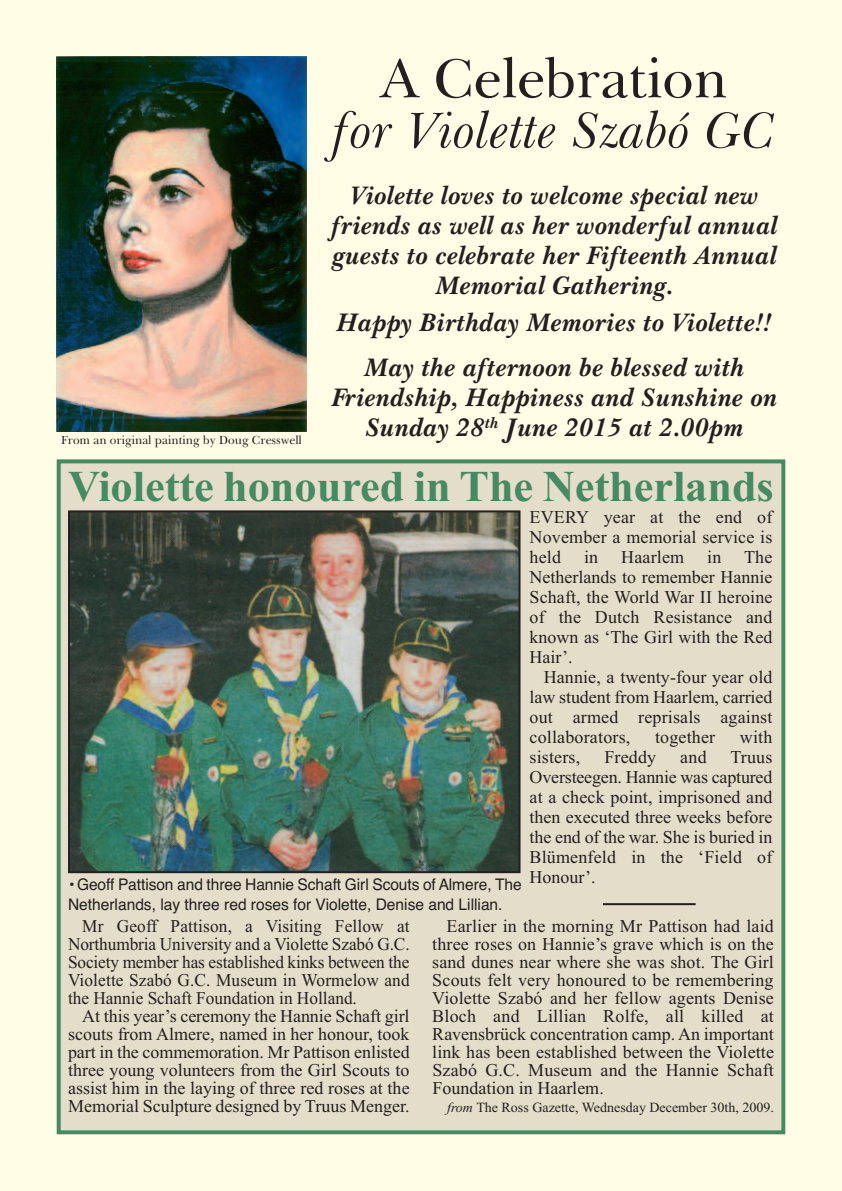
<style>
.page{position:relative;width:842px;height:1191px;background:#fffde5}
.page>*{position:absolute;margin:0;border:0;box-sizing:border-box;transform-origin:0 0}
.t1{font:56.4px "Baskerville BT";color:#231f20}
.t2{font:italic 51.8px "Baskerville BT";color:#231f20}
.t3{font:700 44px "Times New Roman";color:#468a61}
.t4{font:italic 700 26px/30px "Baskerville BT";color:#231f20;text-align:center}
.t5{font:18px/20px "Times New Roman";letter-spacing:.01em;color:#231f20;text-align:justify}
.t6{font:18px/18px "Times New Roman";letter-spacing:.01em;color:#231f20;text-align:justify;scale:.96 1}
.t7{font:16px/19.2px "Helvetica";letter-spacing:-.005em;color:#231f20}
.t8{font:14px "Times New Roman";color:#231f20}
.t9{font:12px "Baskerville BT";color:#231f20}
.s1{font-style:italic}
</style>
<div class="page">
<img style="left:57px;top:57px;width:249px;height:374px">
<div style="left:61px;top:463px;width:720px;height:667px;background:#e4ddc9"></div>
<div style="left:57px;top:459px;width:728px;height:675px;border:4px solid #468a61"></div>
<img style="left:71px;top:513px;width:446px;height:357px">
<div style="left:68px;top:510px;width:452px;height:363px;border:2px solid #231f20"></div>
<hr style="left:603px;top:903px;width:93px;height:2px;background:#231f20">
<p class="t9" style="left:61px;top:436px;width:242px">From an original painting by Doug Cresswell</p>
<h1 class="t1" style="left:381px;top:57px;width:349px">A Celebration</h1>
<h2 class="t2" style="left:333px;top:111px;width:444px">for Violette Szabó GC</h2>
<h3 class="t4" style="left:332px;top:184px;width:448px">Violette loves to welcome special new friends as well as her wonderful annual guests to celebrate her Fifteenth Annual Memorial Gathering.</h3>
<h3 class="t4" style="left:337px;top:303px;width:437px;line-height:44.6px">Happy Birthday Memories to Violette!!<br>May the afternoon be blessed with</h3>
<h3 class="t4" style="left:332px;top:385px;width:447px">Friendship, Happiness and Sunshine on<br>Sunday 28<sup>th</sup> June 2015 at 2.00pm</h3>
<h3 class="t3" style="left:68px;top:459px;width:707px">Violette honoured in The Netherlands</h3>
<p class="t7" style="left:68px;top:875px;width:455px">• Geoff Pattison and three Hannie Schaft Girl Scouts of Almere, The<br>Netherlands, lay three red roses for Violette, Denise and Lillian.</p>
<p class="t5" style="left:530px;top:507px;width:244px">EVERY year at the end of November a memorial service is held</p>
<p class="t5" style="left:529px;top:547px;width:244px;text-indent:215px">The Netherlands to remember Hannie Schaft, the World War II heroine of the Dutch Resistance and known as ‘The Girl with the Red Hair’.</p>
<p class="t5" style="left:530px;top:667px;width:244px;text-indent:14px">Hannie, a twenty-four year old law student from Haarlem, carried out armed reprisals against collaborators,</p>
<p class="t5" style="left:584px;top:547px;width:16px">in</p>
<p class="t5" style="left:621px;top:547px;width:65px">Haarlem</p>
<p class="t5" style="left:707px;top:547px;width:16px">in</p>
<p class="t5" style="left:655px;top:727px;width:62px">together</p>
<p class="t5" style="left:740px;top:727px;width:34px">with</p>
<p class="t5" style="left:529px;top:747px;width:52px">sisters,</p>
<p class="t5" style="left:604px;top:747px;width:53px">Freddy</p>
<p class="t5" style="left:680px;top:747px;width:28px">and</p>
<p class="t5" style="left:529px;top:747px;width:244px;text-indent:201px">Truus Oversteegen. Hannie was captured at a check point, imprisoned and then executed three weeks before the end of the war. She is buried in Blümenfeld in the ‘Field of Honour’.</p>
<p class="t6" style="left:68px;top:916px;width:357px;text-indent:14px">Mr Geoff Pattison, a Visiting Fellow at Northumbria University and a Violette Szabó G.C.<br>Society member has established kinks between the Violette Szabó G.C. Museum in Wormelow and the Hannie Schaft Foundation in Holland.</p>
<p class="t5" style="left:68px;top:1006px;width:343px;line-height:18px;text-indent:14px">At this year’s ceremony the Hannie Schaft girl scouts from Almere, named in her honour, took part in the commemoration. Mr Pattison enlisted three young volunteers from the Girl Scouts to assist him in the laying of three red roses at the Memorial Sculpture designed by Truus Menger.</p>
<p class="t5" style="left:432px;top:916px;width:343px;line-height:18px;text-indent:14px">Earlier in the morning Mr Pattison had laid three roses on Hannie’s grave which is on the sand dunes near where she was shot. The Girl Scouts felt very honoured to be remembering Violette Szabó and her fellow agents Denise Bloch and Lillian Rolfe, all killed at Ravensbrück concentration camp. An important link has been established between the Violette Szabó G.C. Museum and the Hannie Schaft Foundation in Haarlem.</p>
<p class="t8" style="left:447px;top:1099px;width:328px"><span class="s1">from</span> The Ross Gazette, Wednesday December 30th, 2009.</p>
</div>
